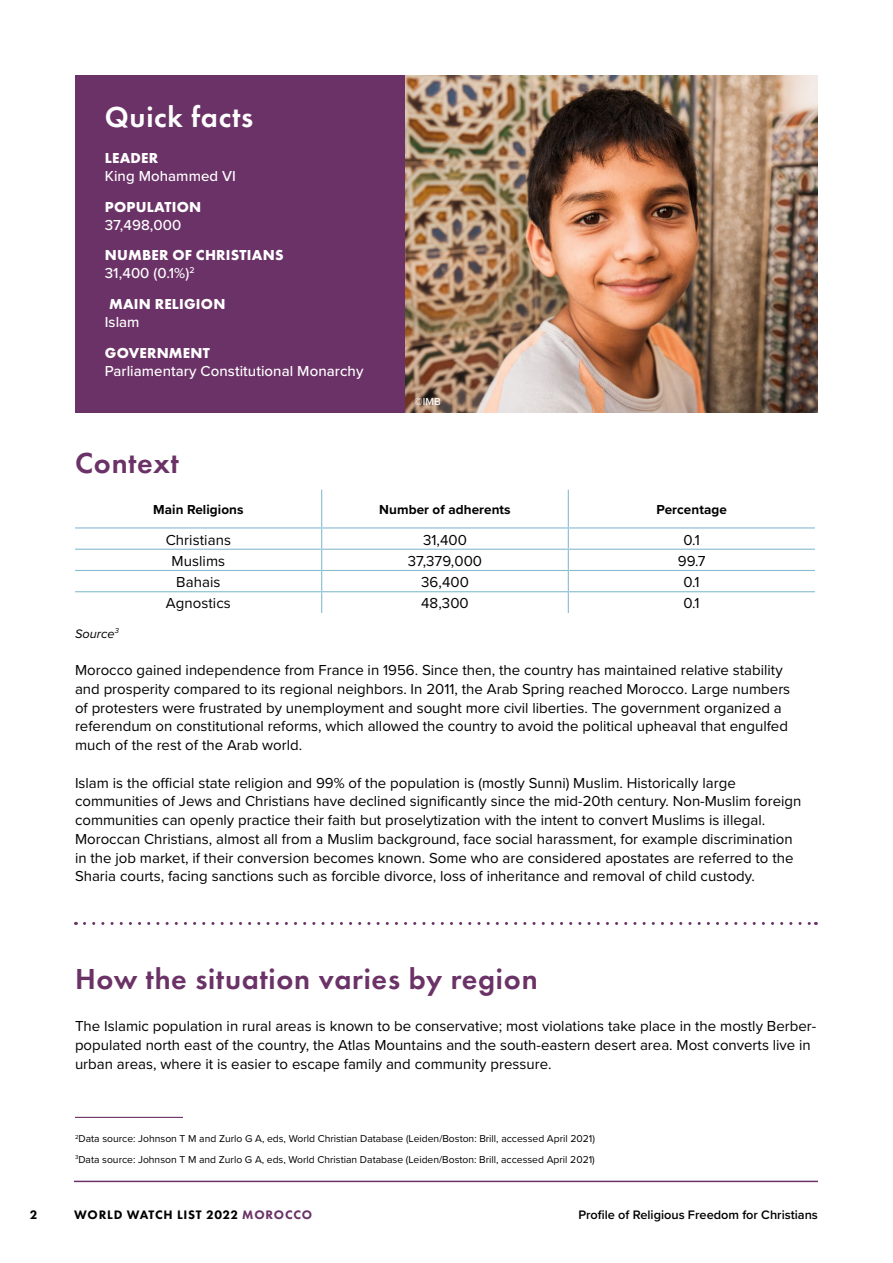
<style>
.page{position:relative;width:893px;height:1263px;background:#fff}
.page>*{position:absolute;margin:0;border:0;box-sizing:border-box;transform-origin:0 0}
.t1{font:600 30px "Futura PT";letter-spacing:.025em;color:#6b3267}
.t2{font:600 30px "Futura PT";letter-spacing:.025em;color:#fff}
.t3{font:15px/18.8px "Proxima Nova";color:#000}
.t4{font:500 15px "Proxima Nova";letter-spacing:.005em;color:#fff}
.t5{font:700 15px "Futura PT";letter-spacing:.015em;color:#fff}
.t6{font:700 13.5px "Proxima Nova";letter-spacing:.005em;color:#000}
.t7{font:600 12.75px "Proxima Nova";color:#000}
.t8{font:800 12.75px "Futura PT";letter-spacing:.06em;color:#000}
.t9{font:italic 12.75px "Proxima Nova";letter-spacing:.005em;color:#000}
.t10{font:500 10.5px "Proxima Nova";color:#fff}
.t11{font:10.35px/20.5px "Proxima Nova";color:#000}
.s1{color:#6b3267}
</style>
<div class="page">
<hr style="left:74px;top:1181px;width:744px;height:1px;background:#6b3267">
<div style="left:75px;top:75px;width:359px;height:337px;background:#6b3267"></div>
<hr style="left:75px;top:1117px;width:108px;height:1px;background:#6b3267">
<img style="left:405px;top:75px;width:413px;height:338px">
<hr style="left:321px;top:490px;width:1px;height:37px;background:#87bcd2">
<hr style="left:568px;top:490px;width:1px;height:37px;background:#87bcd2">
<hr style="left:75px;top:527px;width:247px;height:1px;background:#87bcd2">
<hr style="left:322px;top:527px;width:246px;height:1px;background:#87bcd2">
<hr style="left:568px;top:527px;width:247px;height:1px;background:#87bcd2">
<hr style="left:75px;top:549px;width:247px;height:1px;background:#87bcd2">
<hr style="left:322px;top:549px;width:246px;height:1px;background:#87bcd2">
<hr style="left:568px;top:549px;width:247px;height:1px;background:#87bcd2">
<hr style="left:75px;top:570px;width:247px;height:1px;background:#87bcd2">
<hr style="left:322px;top:570px;width:246px;height:1px;background:#87bcd2">
<hr style="left:568px;top:570px;width:247px;height:1px;background:#87bcd2">
<hr style="left:75px;top:591px;width:247px;height:1px;background:#87bcd2">
<hr style="left:322px;top:591px;width:246px;height:1px;background:#87bcd2">
<svg style="left:321px;top:528px;width:1px;height:85px"></svg>
<hr style="left:568px;top:591px;width:247px;height:1px;background:#87bcd2">
<svg style="left:568px;top:528px;width:1px;height:85px"></svg>
<svg style="left:84px;top:922px;width:732px;height:3px"></svg>
<h1 class="t2" style="left:105px;top:98px;width:150px">Quick facts</h1>
<p class="t5" style="left:105px;top:148px;width:55px">LEADER</p>
<p class="t4" style="left:105px;top:165px;width:133px">King Mohammed VI</p>
<p class="t5" style="left:105px;top:197px;width:98px">POPULATION</p>
<p class="t4" style="left:105px;top:213px;width:78px">37,498,000</p>
<p class="t5" style="left:105px;top:246px;width:180px">NUMBER OF CHRISTIANS</p>
<p class="t4" style="left:105px;top:262px;width:91px">31,400 (0.1%)<sup>2</sup></p>
<p class="t5" style="left:109px;top:294px;width:118px">MAIN RELIGION</p>
<p class="t4" style="left:105px;top:311px;width:36px">Islam</p>
<p class="t5" style="left:105px;top:343px;width:107px">GOVERNMENT</p>
<p class="t4" style="left:105px;top:360px;width:260px">Parliamentary Constitutional Monarchy</p>
<h1 class="t1" style="left:75px;top:444px;width:105px">Context</h1>
<p class="t10" style="left:415px;top:394px;width:28px">©IMB</p>
<p class="t6" style="left:153px;top:500px;width:92px">Main Religions</p>
<p class="t6" style="left:379px;top:500px;width:133px">Number of adherents</p>
<p class="t6" style="left:656px;top:500px;width:72px">Percentage</p>
<p class="t3" style="left:166px;top:529px;width:67px">Christians</p>
<p class="t3" style="left:423px;top:529px;width:45px">31,400</p>
<p class="t3" style="left:683px;top:529px;width:18px">0.1</p>
<p class="t3" style="left:172px;top:551px;width:55px">Muslims</p>
<p class="t3" style="left:408px;top:551px;width:76px">37,379,000</p>
<p class="t3" style="left:678px;top:551px;width:29px">99.7</p>
<p class="t3" style="left:176px;top:572px;width:46px">Bahais</p>
<p class="t3" style="left:421px;top:572px;width:49px">36,400</p>
<p class="t3" style="left:683px;top:572px;width:18px">0.1</p>
<p class="t3" style="left:166px;top:593px;width:67px">Agnostics</p>
<p class="t3" style="left:421px;top:593px;width:49px">48,300</p>
<p class="t3" style="left:683px;top:593px;width:18px">0.1</p>
<p class="t9" style="left:75px;top:624px;width:46px">Source<sup>3</sup></p>
<p class="t3" style="left:75px;top:660px;width:717px">Morocco gained independence from France in 1956. Since then, the country has maintained relative stability and prosperity compared to its regional neighbors. In 2011, the Arab Spring reached Morocco. Large numbers of protesters were frustrated by unemployment and sought more civil liberties. The government organized a referendum on constitutional reforms, which allowed the country to avoid the political upheaval that engulfed much of the rest of the Arab world.</p>
<p class="t3" style="left:75px;top:772px;width:728px">Islam is the official state religion and 99% of the population is (mostly Sunni) Muslim. Historically large communities of Jews and Christians have declined significantly since the mid-20th century. Non-Muslim foreign communities can openly practice their faith but proselytization with the intent to convert Muslims is illegal.<br>Moroccan Christians, almost all from a Muslim background, face social harassment, for example discrimination in the job market, if their conversion becomes known. Some who are considered apostates are referred to the Sharia courts, facing sanctions such as forcible divorce, loss of inheritance and removal of child custody.</p>
<h1 class="t1" style="left:75px;top:960px;width:464px">How the situation varies by region</h1>
<p class="t3" style="left:75px;top:1016px;width:743px">The Islamic population in rural areas is known to be conservative; most violations take place in the mostly Berber&shy;populated north east of the country, the Atlas Mountains and the south-eastern desert area. Most converts live in urban areas, where it is easier to escape family and community pressure.</p>
<p class="t11" style="left:75px;top:1128px;width:521px"><sup>2</sup>Data source: Johnson T M and Zurlo G A, eds, World Christian Database (Leiden/Boston: Brill, accessed April 2021)<br><sup>3</sup>Data source: Johnson T M and Zurlo G A, eds, World Christian Database (Leiden/Boston: Brill, accessed April 2021)</p>
<p class="t8" style="left:30px;top:1207px;width:9px">2</p>
<p class="t8" style="left:74px;top:1207px;width:240px">WORLD WATCH LIST 2022 <span class="s1">MOROCCO</span></p>
<p class="t7" style="left:578px;top:1205px;width:241px">Profile of Religious Freedom for Christians</p>
</div>
